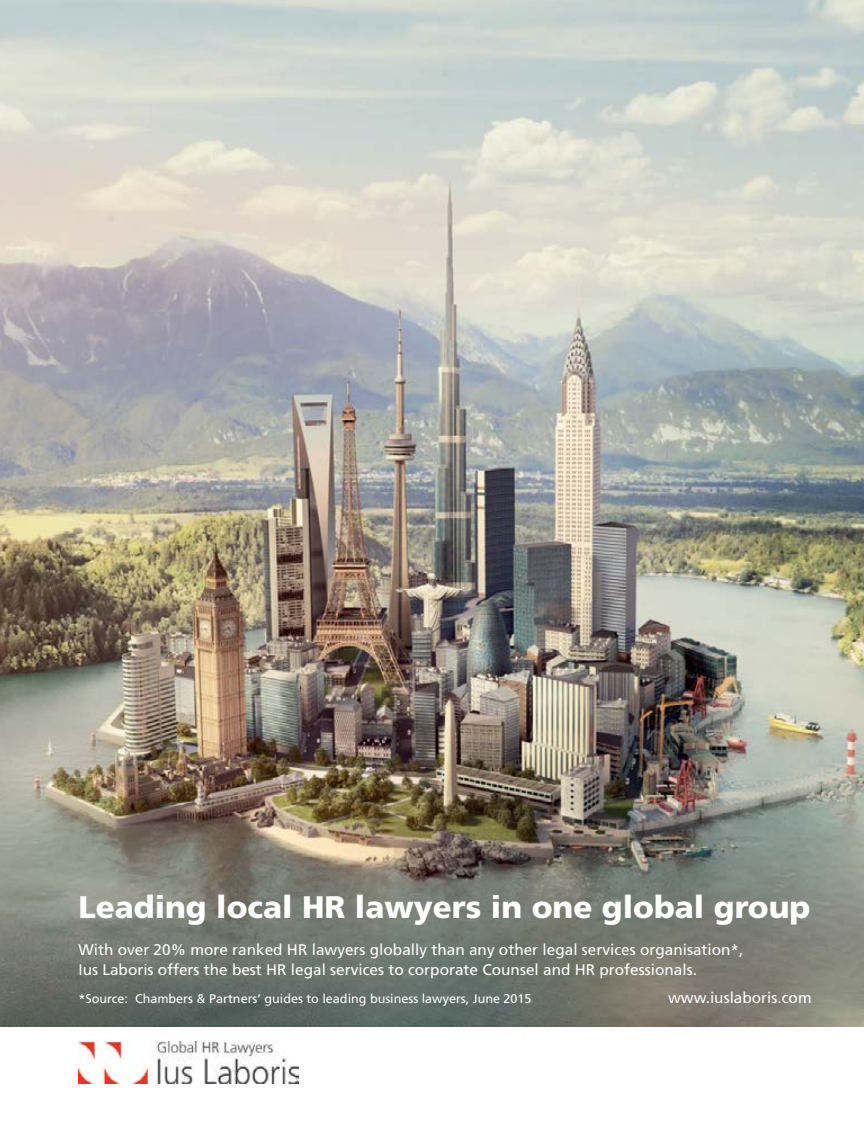
<style>
.page{position:relative;width:864px;height:1134px;background:#fff}
.page>*{position:absolute;margin:0;border:0;box-sizing:border-box;transform-origin:0 0}
.t1{font:900 31.2px "Frutiger LT Std";color:#fff}
.t2{font:15.45px/19.6px "Frutiger LT Std";color:#fff}
.t3{font:12.6px "Frutiger LT Std";color:#fff}
</style>
<div class="page">
<img style="left:0;top:0;width:864px;height:1026px">
<img style="left:78px;top:1041px;width:221px;height:42px">
<h1 class="t1" style="left:78px;top:888px;width:734px">Leading local HR lawyers in one global group</h1>
<p class="t2" style="left:78px;top:940px;width:667px">With over 20% more ranked HR lawyers globally than any other legal services organisation*,<br>Ius Laboris offers the best HR legal services to corporate Counsel and HR professionals.</p>
<p class="t3" style="left:78px;top:992px;width:455px">*Source: Chambers &amp; Partners’ guides to leading business lawyers, June 2015</p>
<p class="t2" style="left:668px;top:988px;width:145px">www.iuslaboris.com</p>
</div>
